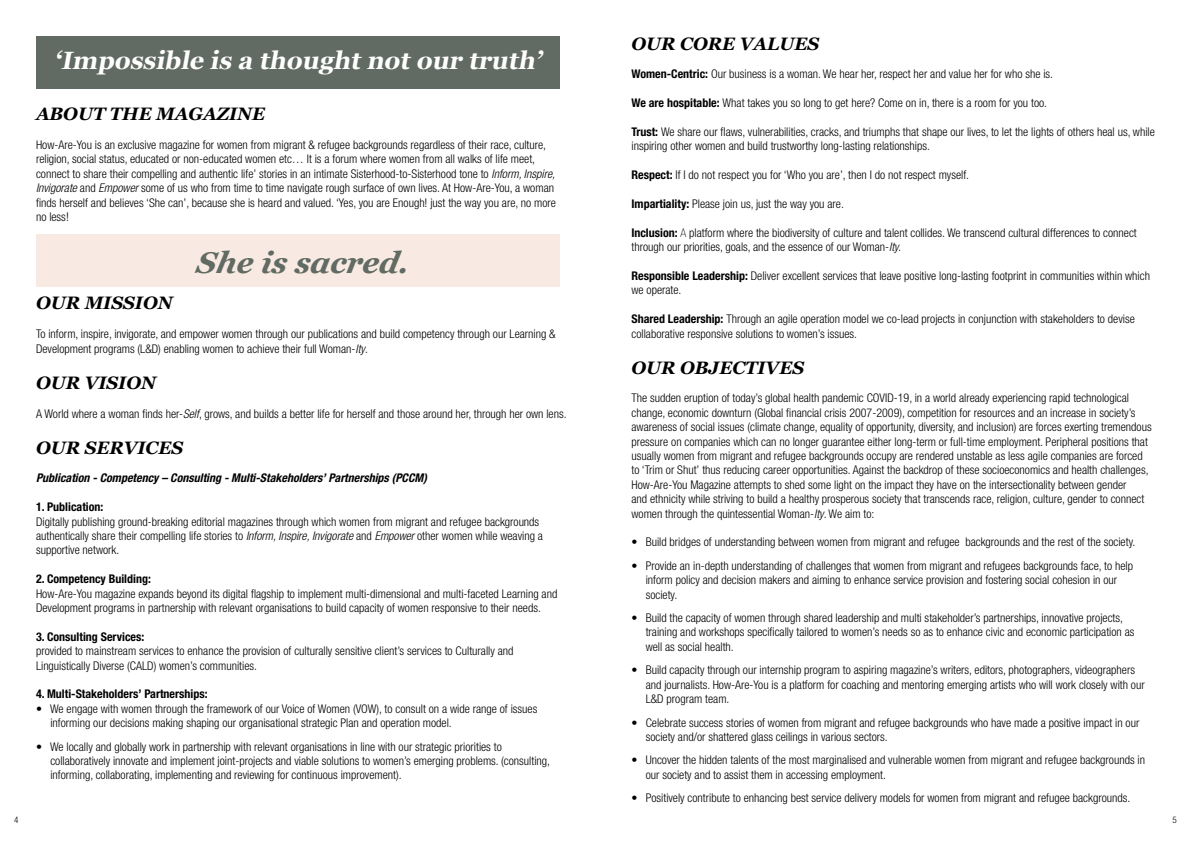
<style>
.page{position:relative;width:1191px;height:842px;background:#fff}
.page>*{position:absolute;margin:0;border:0;box-sizing:border-box;transform-origin:0 0}
.t1{font:italic 700 30px "Georgia";color:#616b63}
.t2{font:italic 700 25px "Georgia";color:#fff}
.t3{font:italic 700 18px "Georgia";color:#000}
.t4{font:300 condensed 12px/14.4px "Helvetica Neue LT Std";color:#000}
.t5{font:700 condensed 12px "Helvetica Neue LT Std";color:#000}
.t6{font:italic 700 condensed 12px "Helvetica Neue LT Std";color:#000}
.t7{font:300 condensed 9px "Helvetica Neue LT Std";color:#000}
.s1{font-style:italic}
.s2{font-weight:700}
.s3{font-weight:100}
</style>
<div class="page">
<div style="left:36px;top:36px;width:523px;height:53px;background:#616b63"></div>
<div style="left:36px;top:234px;width:523px;height:53px;background:#f8eae2"></div>
<h2 class="t2" style="left:54px;top:42px;width:495px">‘Impossible is a thoughtnotour truth’</h2>
<h3 class="t3" style="left:36px;top:101px;width:231px">ABOUT THE MAGAZINE</h3>
<p class="t4" style="left:36px;top:138px;width:521px">How-Are-You is an exclusive magazine for women from migrant &amp; refugee backgrounds regardless of their race, culture, religion, social status, educated or non-educated women etc… It is a forum where women from all walks of life meet, connect to share their compelling and authentic life’ stories in an intimate Sisterhood-to-Sisterhood tone to <span class="s1">Inform, Inspire, Invigorate</span> and <span class="s1">Empower</span> some of us who from time to time navigate rough surface of own lives. At How-Are-You, a woman finds herself and believes ‘She can’, because she is heard and valued. ‘Yes, you are Enough! just the way you are, no more no less!</p>
<h1 class="t1" style="left:195px;top:241px;width:221px">She is sacred.</h1>
<h3 class="t3" style="left:36px;top:290px;width:138px">OUR MISSION</h3>
<p class="t4" style="left:36px;top:327px;width:521px">To inform, inspire, invigorate, and empower women through our publications and build competency through our Learning &amp;<br>Development programs (L&amp;D) enabling women to achieve their full Woman-<span class="s1">Ity</span>.</p>
<h3 class="t3" style="left:36px;top:369px;width:122px">OUR VISION</h3>
<p class="t4" style="left:36px;top:406px;width:532px">A World where a woman finds her-<span class="s1">Self</span>, grows, and builds a better life for herself and those around her, through her own lens.</p>
<h3 class="t3" style="left:36px;top:434px;width:149px">OUR SERVICES</h3>
<p class="t6" style="left:36px;top:471px;width:392px">Publication - Competency – Consulting - Multi-Stakeholders’ Partnerships (PCCM)</p>
<p class="t5" style="left:36px;top:500px;width:69px">1. Publication:</p>
<p class="t4" style="left:36px;top:514px;width:508px">Digitally publishing ground-breaking editorial magazines through which women from migrant and refugee backgrounds authentically share their compelling life stories to <span class="s1">Inform, Inspire, Invigorate</span> and <span class="s1">Empower</span> other women while weaving a supportive network.</p>
<p class="t5" style="left:36px;top:572px;width:116px">2. Competency Building:</p>
<p class="t4" style="left:36px;top:586px;width:523px">How-Are-You magazine expands beyond its digital flagship to implement multi-dimensional and multi-faceted Learning and<br>Development programs in partnership with relevant organisations to build capacity of women responsive to their needs.</p>
<p class="t5" style="left:36px;top:629px;width:110px">3. Consulting Services:</p>
<p class="t4" style="left:36px;top:644px;width:479px">provided to mainstream services to enhance the provision of culturally sensitive client’s services to Culturally and<br>Linguistically Diverse (CALD) women’s communities.</p>
<p class="t5" style="left:36px;top:687px;width:173px">4. Multi-Stakeholders’ Partnerships:</p>
<p class="t4" style="left:50px;top:701px;width:488px;text-indent:-14px">• We engage with women through the framework of our Voice of Women (VOW), to consult on a wide range of issues informing our decisions making shaping our organisational strategic Plan and operation model.</p>
<p class="t4" style="left:50px;top:739px;width:501px;text-indent:-14px">• We locally and globally work in partnership with relevant organisations in line with our strategic priorities to collaboratively innovate and implement joint-projects and viable solutions to women’s emerging problems. (consulting, informing, collaborating, implementing and reviewing for continuous improvement).</p>
<h3 class="t3" style="left:631px;top:30px;width:189px">OUR CORE VALUES</h3>
<p class="t4" style="left:631px;top:67px;width:423px"><span class="s2">Women-Centric:</span> Our business is a woman. We hear her, respect her and value her for who she is.</p>
<p class="t4" style="left:631px;top:96px;width:417px"><span class="s2">We are hospitable:</span> What takes you so long to get here? Come on in, there is a room for you too.</p>
<p class="t4" style="left:631px;top:124px;width:525px"><span class="s2">Trust:</span> We share our flaws, vulnerabilities, cracks, and triumphs that shape our lives, to let the lights of others heal us, while inspiring other women and build trustworthy long-lasting relationships.</p>
<p class="t4" style="left:631px;top:168px;width:339px"><span class="s2">Respect:</span> If I do not respect you for ‘Who you are’, then I do not respect myself.</p>
<p class="t4" style="left:631px;top:196px;width:214px"><span class="s2">Impartiality:</span> Please join us, just the way you are.</p>
<p class="t4" style="left:631px;top:225px;width:507px"><span class="s2">Inclusion:</span> <span class="s3">A</span> platform where the biodiversity of culture and talent collides. We transcend cultural differences to connect through our priorities, goals, and the essence of our Woman-<span class="s1">Ity.</span></p>
<p class="t4" style="left:631px;top:268px;width:520px"><span class="s2">Responsible Leadership:</span> Deliver excellent services that leave positive long-lasting footprint in communities within which we operate.</p>
<p class="t4" style="left:631px;top:312px;width:505px"><span class="s2">Shared Leadership:</span> Through an agile operation model we co-lead projects in conjunction with stakeholders to devise collaborative responsive solutions to women’s issues.</p>
<h3 class="t3" style="left:631px;top:354px;width:174px">OUR OBJECTIVES</h3>
<p class="t4" style="left:631px;top:391px;width:522px">The sudden eruption of today’s global health pandemic COVID-19, in a world already experiencing rapid technological change, economic downturn (Global financial crisis 2007-2009), competition for resources and an increase in society’s awareness of social issues (climate change, equality of opportunity, diversity, and inclusion) are forces exerting tremendous pressure on companies which can no longer guarantee either long-term or full-time employment. Peripheral positions that usually women from migrant and refugee backgrounds occupy are rendered unstable as less agile companies are forced to ‘Trim or Shut’ thus reducing career opportunities. Against the backdrop of these socioeconomics and health challenges, How-Are-You Magazine attempts to shed some light on the impact they have on the intersectionality between gender<br>and ethnicity while striving to build a healthy prosperous society that transcends race, religion, culture, gender to connect women through the quintessential Woman-<span class="s1">Ity</span>. We aim to:</p>
<p class="t4" style="left:631px;top:535px;width:505px">• Build bridges of understanding between women from migrant and refugee backgrounds and the rest of the society.</p>
<p class="t4" style="left:645px;top:558px;width:489px;text-indent:-14px">• Provide an in-depth understanding of challenges that women from migrant and refugees backgrounds face, to help inform policy and decision makers and aiming to enhance service provision and fostering social cohesion in our society.</p>
<p class="t4" style="left:645px;top:610px;width:490px;text-indent:-14px">• Build the capacity of women through shared leadership and multi stakeholder’s partnerships, innovative projects, training and workshops specifically tailored to women’s needs so as to enhance civic and economic participation as well as social health.</p>
<p class="t4" style="left:645px;top:663px;width:500px;text-indent:-14px">• Build capacity through our internship program to aspiring magazine’s writers, editors, photographers, videographers and journalists. How-Are-You is a platform for coaching and mentoring emerging artists who will work closely with our<br>L&amp;D program team.</p>
<p class="t4" style="left:645px;top:715px;width:495px;text-indent:-14px">• Celebrate success stories of women from migrant and refugee backgrounds who have made a positive impact in our society and/or shattered glass ceilings in various sectors.</p>
<p class="t4" style="left:645px;top:753px;width:501px;text-indent:-14px">• Uncover the hidden talents of the most marginalised and vulnerable women from migrant and refugee backgrounds in our society and to assist them in accessing employment.</p>
<p class="t4" style="left:631px;top:790px;width:500px">• Positively contribute to enhancing best service delivery models for women from migrant and refugee backgrounds.</p>
<p class="t7" style="left:14px;top:815px;width:6px">4</p>
<p class="t7" style="left:1172px;top:815px;width:6px">5</p>
</div>
